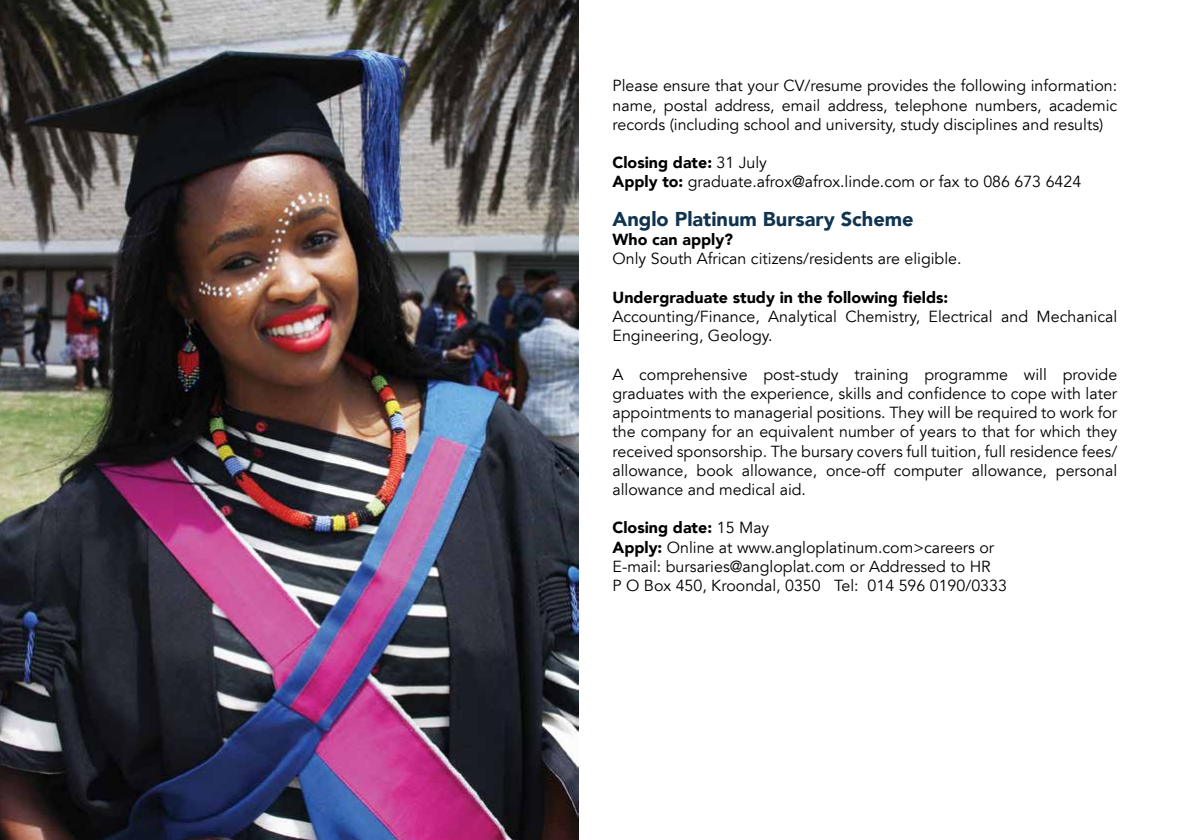
<style>
.page{position:relative;width:1191px;height:840px;background:#fff}
.page>*{position:absolute;margin:0;border:0;box-sizing:border-box;transform-origin:0 0}
.t1{font:900 20px "Avenir LT";color:#10344f}
.t2{font:16px/19.2px "Avenir LT";color:#000}
.t3{font:900 16px "Avenir LT";color:#000}
.s1{font-weight:900}
</style>
<div class="page">
<img style="left:0;top:0;width:578px;height:839px">
<p class="t2" style="left:612px;top:77px;width:506px;text-align:justify">Please ensure that your CV/resume provides the following information: name, postal address, email address, telephone numbers, academic records (including school and university, study disciplines and results)</p>
<p class="t2" style="left:612px;top:153px;width:470px"><span class="s1">Closing date:</span> 31 July<br><span class="s1">Apply to:</span> graduate.afrox@afrox.linde.com or fax to 086 673 6424</p>
<p class="t1" style="left:612px;top:207px;width:303px">Anglo Platinum Bursary Scheme</p>
<p class="t3" style="left:612px;top:230px;width:122px">Who can apply?</p>
<p class="t2" style="left:612px;top:249px;width:350px">Only South African citizens/residents are eligible.</p>
<p class="t3" style="left:612px;top:287px;width:337px">Undergraduate study in the following fields:</p>
<p class="t2" style="left:612px;top:307px;width:506px">Accounting/Finance, Analytical Chemistry, Electrical and Mechanical<br>Engineering, Geology.</p>
<p class="t2" style="left:612px;top:365px;width:506px;text-align:justify">A comprehensive post-study training programme will provide graduates with the experience, skills and confidence to cope with later appointments to managerial positions. They will be required to work for the company for an equivalent number of years to that for which they received sponsorship. The bursary covers full tuition, full residence fees/ allowance, book allowance, once-off computer allowance, personal allowance and medical aid.</p>
<p class="t2" style="left:612px;top:518px;width:396px"><span class="s1">Closing date:</span> 15 May<br><span class="s1">Apply:</span> Online at www.angloplatinum.com&gt;careers or E-mail: bursaries@angloplat.com or Addressed to HR<br>P O Box 450, Kroondal, 0350 Tel: 014 596 0190/0333</p>
</div>
